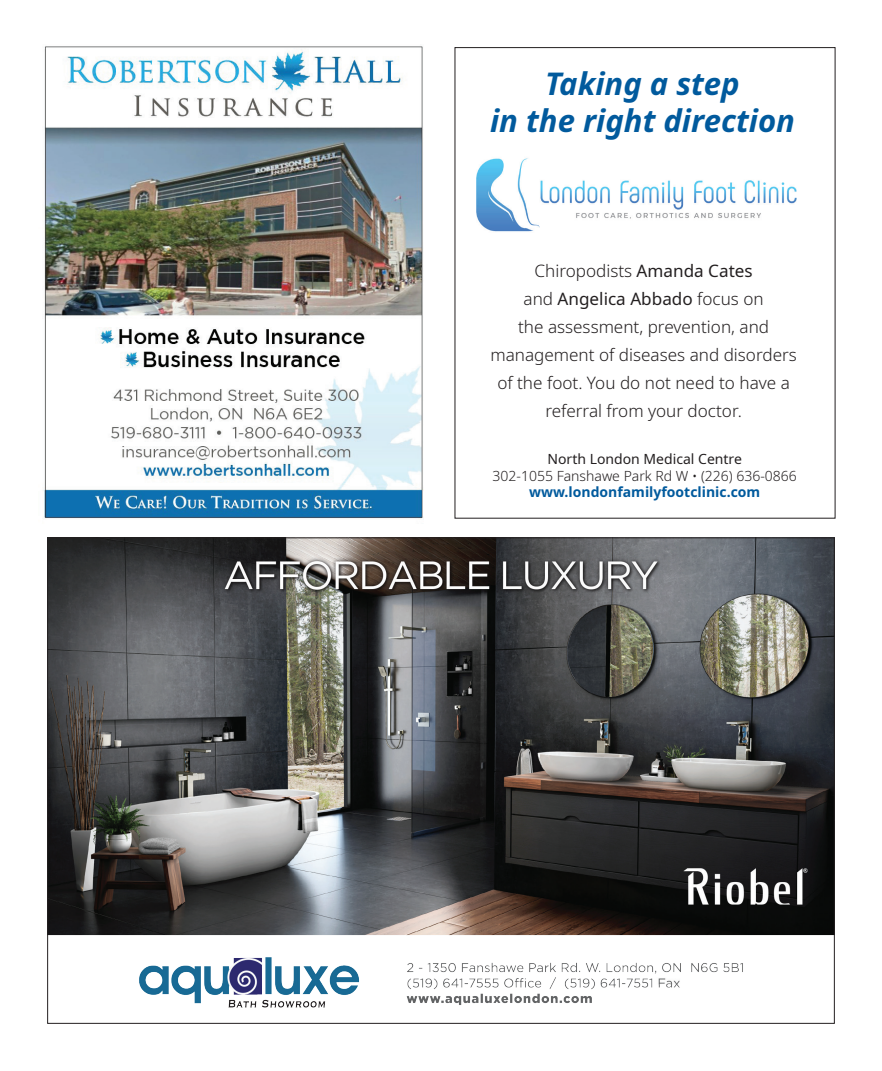
<style>
.page{position:relative;width:882px;height:1071px;background:#fff}
.page>*{position:absolute;margin:0;border:0;box-sizing:border-box;transform-origin:0 0}
.t1{font:italic 700 31.15px/37.3px "Noto Sans";color:#015a9d;text-align:center}
.t2{font:300 17.15px/28px "Noto Sans";color:#231f20;text-align:center}
.t3{font:300 14px "Noto Sans";color:#231f20}
.t4{font:700 14px "Noto Sans";color:#015a9d}
.t5{font:14px "Noto Sans";color:#231f20}
.s1{font-weight:400}
</style>
<div class="page">
<img style="left:43px;top:46px;width:381px;height:473px">
<img style="left:49px;top:539px;width:784px;height:469px">
<img style="left:476px;top:158px;width:321px;height:74px">
<h1 class="t1" style="left:490px;top:65px;width:306px">Taking a step<br>in the right direction</h1>
<p class="t2" style="left:490px;top:257px;width:308px">Chiropodists <span class="s1">Amanda Cates<br></span>and <span class="s1">Angelica Abbado</span> focus on<br>the assessment, prevention, and management of diseases and disorders of the foot. You do not need to have a referral from your doctor.</p>
<p class="t5" style="left:548px;top:449px;width:196px">North London Medical Centre</p>
<p class="t3" style="left:493px;top:466px;width:306px">302-1055 Fanshawe Park Rd W • (226) 636-0866</p>
<p class="t4" style="left:529px;top:482px;width:233px">www.londonfamilyfootclinic.com</p>
</div>
